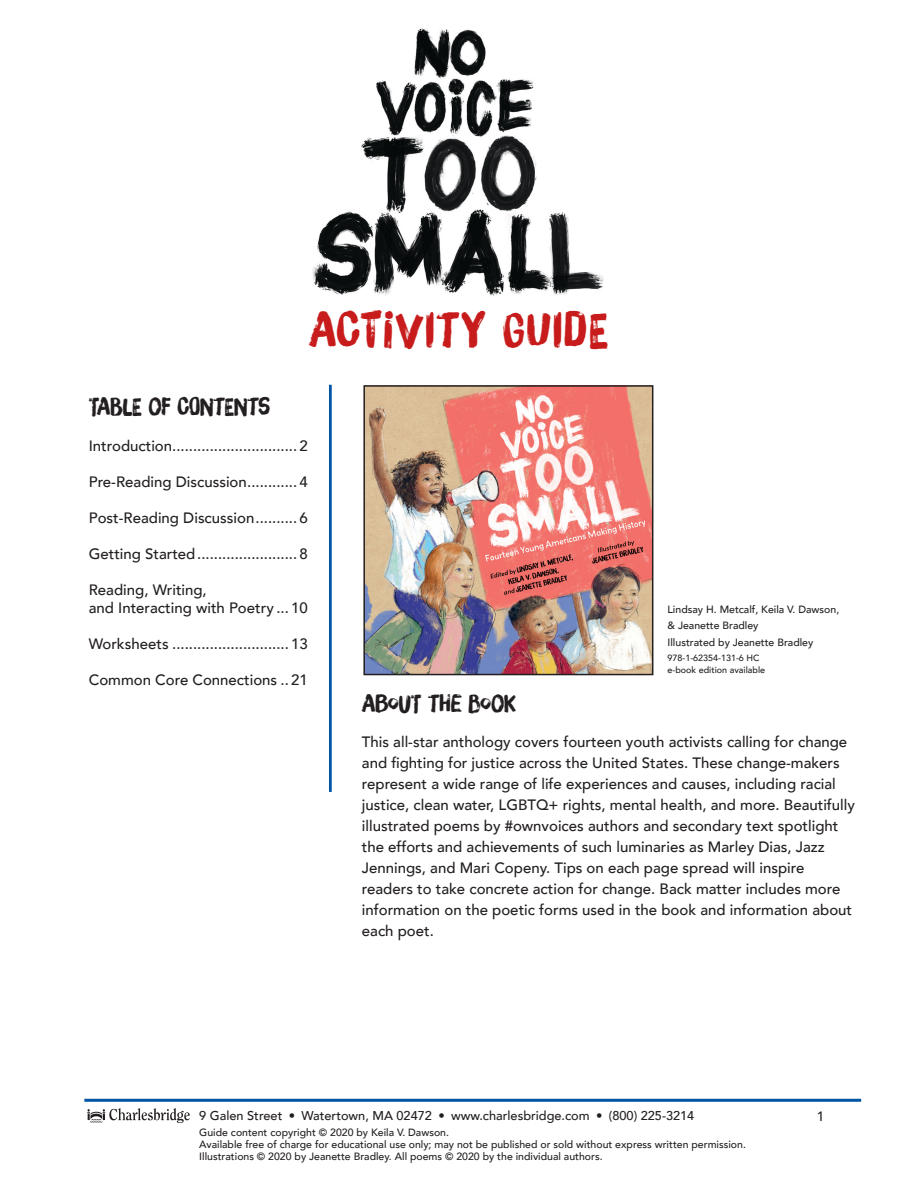
<style>
.page{position:relative;width:918px;height:1188px;background:#fff}
.page>*{position:absolute;margin:0;border:0;box-sizing:border-box;transform-origin:0 0}
.t1{font:48px "Brush Up";letter-spacing:.04em;color:#c71c1b}
.t2{font:24px "Brush Up";color:#231f20}
.t3{font:500 15px/21px "Avenir";color:#231f20}
.t4{font:500 13.5px "Avenir";color:#231f20}
.t5{font:500 12.75px "Avenir";color:#231f20}
.t6{font:500 10.5px/16.5px "Avenir";color:#231f20}
.t7{font:500 9px "Avenir";color:#231f20}
</style>
<div class="page">
<hr style="left:329px;top:385px;width:3px;height:407px;background:#0054a5">
<img style="left:87px;top:1108px;width:103px;height:15px">
<hr style="left:84px;top:1099px;width:777px;height:3px;background:#0054a5">
<img style="left:366px;top:388px;width:284px;height:284px">
<div style="left:363px;top:385px;width:290px;height:290px;border:2px solid #231f20"></div>
<img style="left:312px;top:28px;width:291px;height:268px">
<p class="t1" style="left:309px;top:301px;width:300px">ACTIVITY GUIDE</p>
<p class="t2" style="left:89px;top:392px;width:183px">TABLE OF CONTENTS</p>
<p class="t3" style="left:89px;top:435px;width:220px">Introduction.............................. 2</p>
<p class="t3" style="left:89px;top:471px;width:220px">Pre-Reading Discussion............ 4</p>
<p class="t3" style="left:89px;top:507px;width:220px">Post-Reading Discussion.......... 6</p>
<p class="t3" style="left:89px;top:543px;width:220px">Getting Started........................ 8</p>
<p class="t3" style="left:89px;top:580px;width:220px;line-height:18px">Reading, Writing,<br>and Interacting with Poetry ... 10</p>
<p class="t3" style="left:89px;top:633px;width:220px">Worksheets ............................ 13</p>
<p class="t3" style="left:89px;top:669px;width:220px">Common Core Connections .. 21</p>
<p class="t6" style="left:668px;top:600px;width:173px">Lindsay H. Metcalf, Keila V. Dawson, &amp; Jeanette Bradley</p>
<p class="t6" style="left:668px;top:633px;width:147px">Illustrated by Jeanette Bradley</p>
<p class="t7" style="left:668px;top:650px;width:93px">978-1-62354-131-6 HC</p>
<p class="t7" style="left:668px;top:662px;width:99px">e-book edition available</p>
<p class="t2" style="left:362px;top:689px;width:156px">ABOUT THE BOOK</p>
<p class="t3" style="left:362px;top:730px;width:495px">This all-star anthology covers fourteen youth activists calling for change and fighting for justice across the United States. These change-makers represent a wide range of life experiences and causes, including racial justice, clean water, LGBTQ+ rights, mental health, and more. Beautifully illustrated poems by #ownvoices authors and secondary text spotlight the efforts and achievements of such luminaries as Marley Dias, Jazz Jennings, and Mari Copeny. Tips on each page spread will inspire readers to take concrete action for change. Back matter includes more information on the poetic forms used in the book and information about each poet.</p>
<p class="t5" style="left:199px;top:1105px;width:497px">9 Galen Street • Watertown, MA 02472 • www.charlesbridge.com • (800) 225-3214</p>
<p class="t6" style="left:199px;top:1126px;width:548px;line-height:12px">Guide content copyright © 2020 by Keila V. Dawson.<br>Available free of charge for educational use only; may not be published or sold without express written permission.</p>
<p class="t6" style="left:199px;top:1148px;width:405px">Illustrations © 2020 by Jeanette Bradley. All poems © 2020 by the individual authors.</p>
<p class="t4" style="left:817px;top:1104px;width:9px">1</p>
</div>
